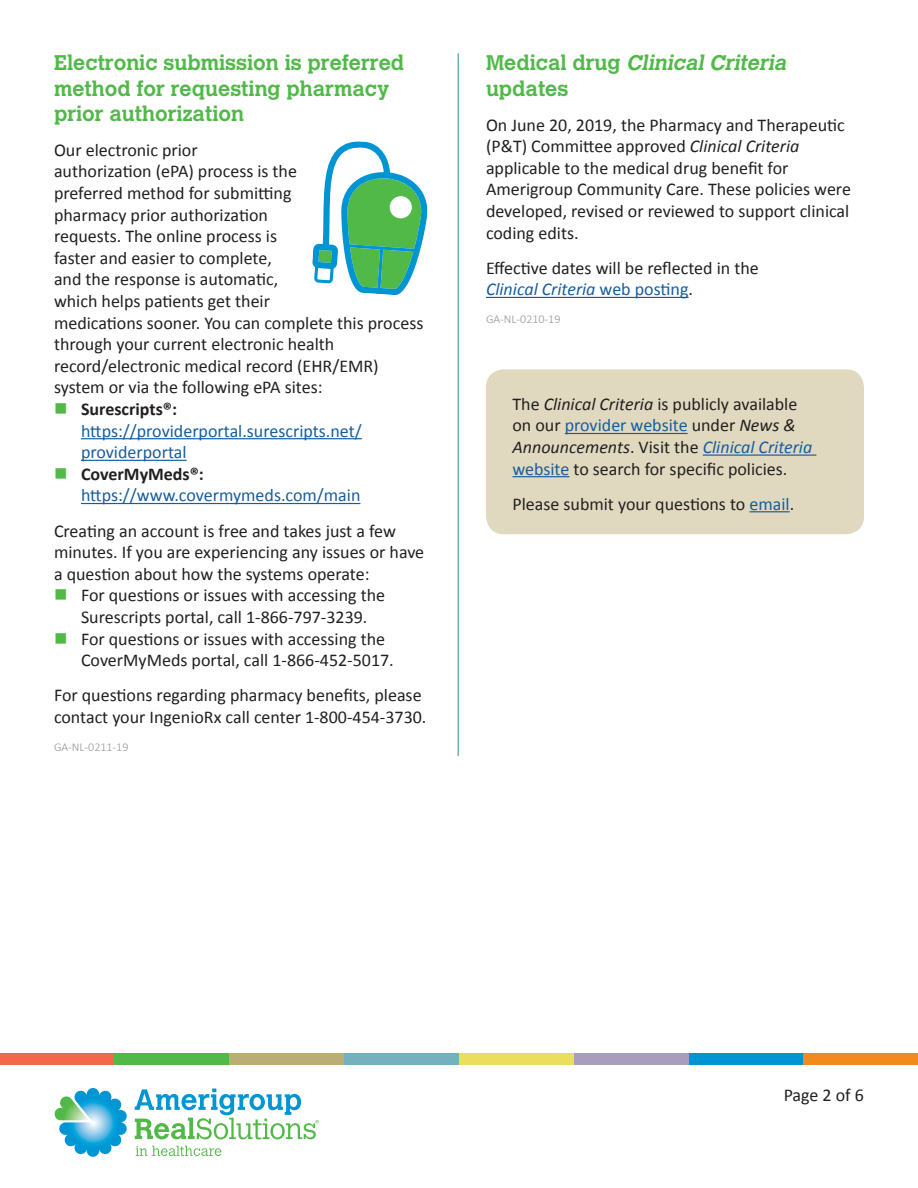
<style>
.page{position:relative;width:918px;height:1188px;background:#fff}
.page>*{position:absolute;margin:0;border:0;box-sizing:border-box;transform-origin:0 0}
.Title_Header{font:700 21px/25.2px "Calvert MT Std";color:#51b948}
.Body_text{font:18px/21.6px "Calibri";color:#231f20}
.t1{font:18px/21.6px "Calibri";color:#175d9e}
.Job_ID{font:300 12px "Calibri";color:#939598}
.s1{font-weight:700;color:#231f20}
.s2{font-style:italic}
.s3{font-style:italic;color:#175d9e}
.s4{color:#175d9e}
</style>
<div class="page">
<div style="left:0;top:1053px;width:115px;height:11px;background:#f2684a"></div>
<div style="left:115px;top:1053px;width:114px;height:11px;background:#51b948"></div>
<div style="left:229px;top:1053px;width:115px;height:11px;background:#bbae75"></div>
<div style="left:344px;top:1053px;width:115px;height:11px;background:#74b1bd"></div>
<div style="left:459px;top:1053px;width:115px;height:11px;background:#e9df5d"></div>
<div style="left:574px;top:1053px;width:115px;height:11px;background:#a89dbc"></div>
<div style="left:689px;top:1053px;width:114px;height:11px;background:#0094d3"></div>
<div style="left:803px;top:1053px;width:115px;height:11px;background:#f38a1e"></div>
<svg style="left:136px;top:1146px;width:85px;height:10px"></svg>
<svg style="left:54px;top:1088px;width:73px;height:69px"></svg>
<svg style="left:135px;top:1089px;width:184px;height:50px"></svg>
<hr style="left:486px;top:297px;width:203px;height:1px;background:#175d9e">
<div style="left:486px;top:369px;width:378px;height:165px;background:#e0d9bf;border-radius:18px"></div>
<hr style="left:565px;top:433px;width:123px;height:1px;background:#175d9e">
<hr style="left:703px;top:455px;width:113px;height:1px;background:#175d9e">
<hr style="left:512px;top:476px;width:57px;height:1px;background:#175d9e">
<hr style="left:750px;top:511px;width:40px;height:1px;background:#175d9e">
<hr style="left:458px;top:53px;width:1px;height:703px;background:#74b1bd">
<hr style="left:81px;top:438px;width:281px;height:1px;background:#175d9e">
<hr style="left:81px;top:460px;width:106px;height:1px;background:#175d9e">
<hr style="left:81px;top:503px;width:279px;height:1px;background:#175d9e">
<svg style="left:312px;top:141px;width:116px;height:154px"></svg>
<p class="Title_Header" style="left:54px;top:50px;width:352px">Electronic submission is preferred method for requesting pharmacy prior authorization</p>
<p class="Body_text" style="left:54px;top:138px;width:371px">Our electronic prior<br>authorization (ePA) process is the<br>preferred method for submitting<br>pharmacy prior authorization<br>requests. The online process is<br>faster and easier to complete,<br>and the response is automatic,<br>which helps patients get their<br>medications sooner. You can complete this process through your current electronic health record/electronic medical record (EHR/EMR) system or via the following ePA sites:</p>
<p class="t1" style="left:81px;top:397px;width:282px"><span class="s1">Surescripts®: </span>https://providerportal.surescripts.net/ providerportal</p>
<p class="t1" style="left:81px;top:462px;width:281px"><span class="s1">CoverMyMeds®: </span>https://www.covermymeds.com/main</p>
<p class="Body_text" style="left:54px;top:519px;width:372px">Creating an account is free and takes just a few minutes. If you are experiencing any issues or have a question about how the systems operate:</p>
<p class="Body_text" style="left:81px;top:584px;width:306px">For questions or issues with accessing the<br>Surescripts portal, call 1-866-797-3239.</p>
<p class="Body_text" style="left:81px;top:627px;width:314px">For questions or issues with accessing the<br>CoverMyMeds portal, call 1-866-452-5017.</p>
<p class="Body_text" style="left:54px;top:684px;width:374px">For questions regarding pharmacy benefits, please contact your IngenioRx call center 1-800-454-3730.</p>
<p class="Job_ID" style="left:54px;top:739px;width:76px">GA-NL-0211-19</p>
<p class="Title_Header" style="left:486px;top:50px;width:307px">M e d i c a l d r u g <span class="s2">Clinical Criteria </span>updates</p>
<p class="Body_text" style="left:486px;top:113px;width:366px">On June 20, 2019, the Pharmacy and Therapeutic (P&amp;T) Committee approved <span class="s2">Clinical Criteria </span>applicable to the medical drug benefit for Amerigroup Community Care. These policies were developed, revised or reviewed to support clinical coding edits.</p>
<p class="Body_text" style="left:486px;top:256px;width:274px">Effective dates will be reflected in the<br><span class="s3">Clinical Criteria</span> <span class="s4">web posting</span>.</p>
<p class="Job_ID" style="left:486px;top:312px;width:76px">GA-NL-0210-19</p>
<p class="Body_text" style="left:512px;top:392px;width:301px">The <span class="s2">Clinical Criteria</span> is publicly available on our <span class="s4">provider website</span> under <span class="s2">News &amp; Announcements</span>. Visit the <span class="s3">Clinical Criteria </span><span class="s4">website</span> to search for specific policies.</p>
<p class="Body_text" style="left:512px;top:492px;width:283px">Please submit your questions to <span class="s4">email</span>.</p>
<p class="Body_text" style="left:784px;top:1084px;width:82px">Page 2 of 6</p>
</div>
